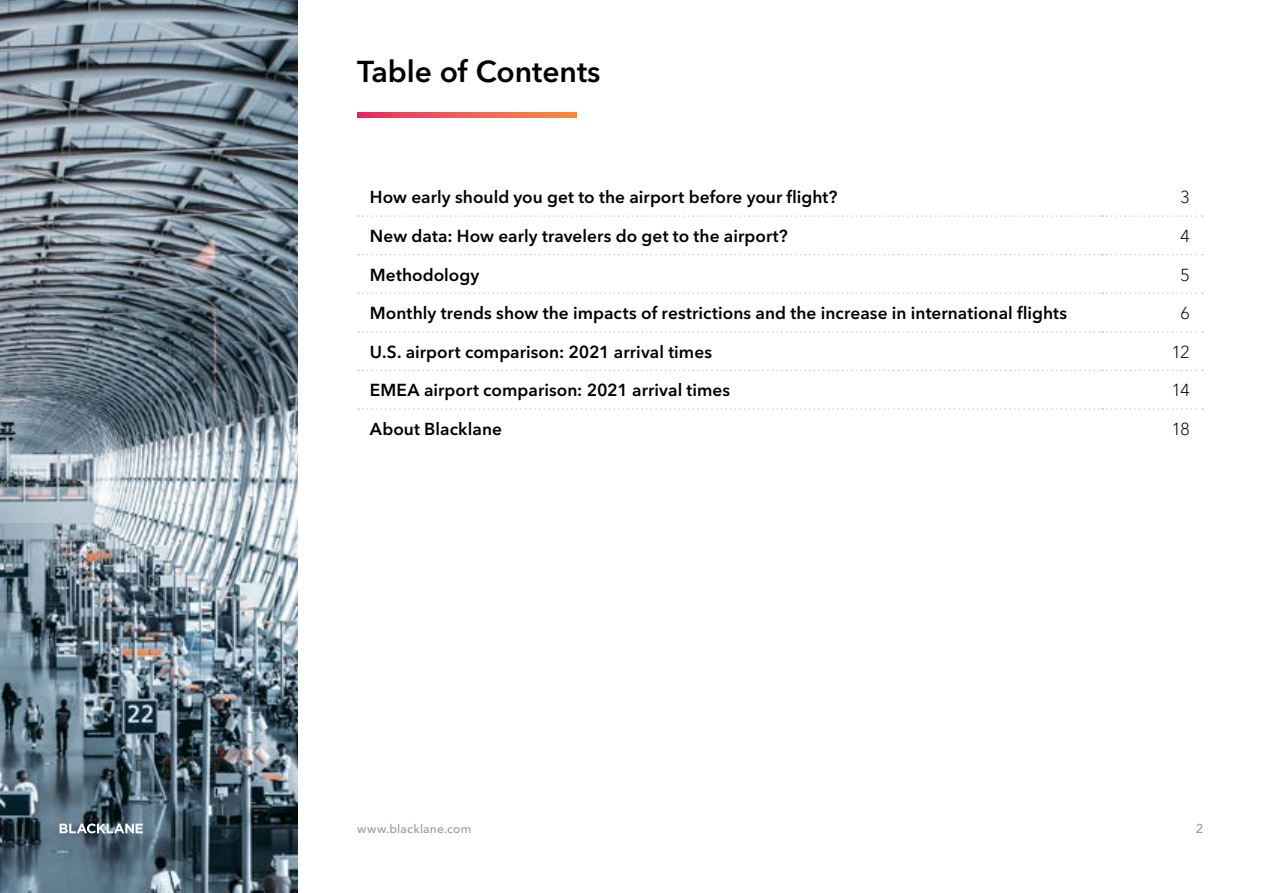
<style>
.page{position:relative;width:1263px;height:893px;background:#fff}
.page>*{position:absolute;margin:0;border:0;box-sizing:border-box;transform-origin:0 0}
.t1{font:600 30px "Avenir Next LT Pro";color:#000}
.t2{font:600 17.25px "Avenir Next LT Pro";letter-spacing:.005em;color:#000}
.t3{font:300 17.25px "Avenir Next LT Pro";color:#000}
.t4{font:500 12.75px "Avenir Next LT Pro";color:#97999e}
.t5{font:500 12px "Avenir Next LT Pro";letter-spacing:.015em;color:#97999e}
</style>
<div class="page">
<img style="left:0;top:0;width:298px;height:893px">
<svg style="left:60px;top:823px;width:83px;height:10px"></svg>
<svg style="left:357px;top:112px;width:219px;height:5px"></svg>
<svg style="left:358px;top:215px;width:845px;height:2px"></svg>
<svg style="left:358px;top:254px;width:845px;height:1px"></svg>
<svg style="left:358px;top:292px;width:845px;height:2px"></svg>
<svg style="left:358px;top:331px;width:845px;height:2px"></svg>
<svg style="left:358px;top:370px;width:845px;height:1px"></svg>
<svg style="left:358px;top:408px;width:845px;height:2px"></svg>
<h1 class="t1" style="left:357px;top:54px;width:245px">Table of Contents</h1>
<p class="t2" style="left:370px;top:187px;width:469px">How early should you get to the airport before your flight?</p>
<p class="t3" style="left:1180px;top:187px;width:11px">3</p>
<p class="t2" style="left:370px;top:225px;width:419px">New data: How early travelers do get to the airport?</p>
<p class="t3" style="left:1180px;top:226px;width:11px">4</p>
<p class="t2" style="left:370px;top:264px;width:111px">Methodology</p>
<p class="t3" style="left:1180px;top:264px;width:11px">5</p>
<p class="t2" style="left:370px;top:303px;width:699px">Monthly trends show the impacts of restrictions and the increase in international flights</p>
<p class="t3" style="left:1180px;top:303px;width:11px">6</p>
<p class="t2" style="left:370px;top:341px;width:344px">U.S. airport comparison: 2021 arrival times</p>
<p class="t3" style="left:1171px;top:341px;width:20px">12</p>
<p class="t2" style="left:370px;top:380px;width:362px">EMEA airport comparison: 2021 arrival times</p>
<p class="t3" style="left:1171px;top:380px;width:20px">14</p>
<p class="t2" style="left:370px;top:418px;width:134px">About Blacklane</p>
<p class="t3" style="left:1171px;top:419px;width:20px">18</p>
<p class="t5" style="left:357px;top:822px;width:116px">www.blacklane.com</p>
<p class="t4" style="left:1196px;top:821px;width:9px">2</p>
</div>
